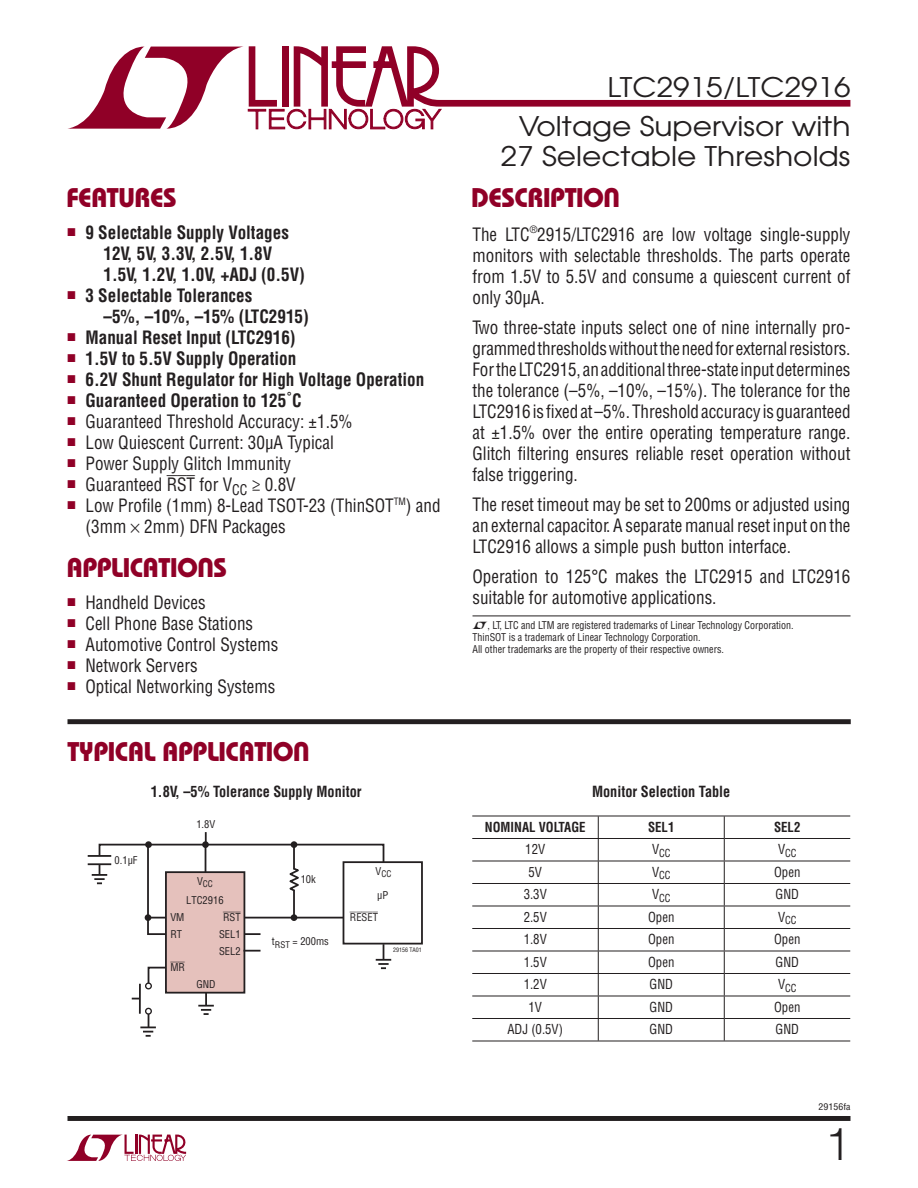
<style>
.page{position:relative;width:918px;height:1188px;background:#fff}
.page>*{position:absolute;margin:0;border:0;box-sizing:border-box;transform-origin:0 0}
.t1{font:300 45px "Helvetica";color:#231f20}
.t2{font:27px/30px "Avant Garde";color:#231f20;text-align:right;scale:1.1 1}
.t3{font:27px "Linear Bauhaus";letter-spacing:-.02em;color:#900027}
.t4{font:18px/21px "Linear Helv Cond";color:#231f20;text-align:justify;scale:.95 1}
.t5{font:700 18px/21px "Linear Helv Cond";color:#231f20;scale:.95 1}
.t6{font:700 15px "Linear Helv Cond";color:#231f20;scale:.95 1}
.t7{font:13.5px "Linear Helv Cond";color:#231f20;scale:.95 1}
.t8{font:700 13.5px "Linear Helv Cond";color:#231f20;scale:.95 1}
.t9{font:10.8px "Linear Helv Cond";color:#231f20;scale:.95 1}
.t10{font:10.5px/12px "Linear Helv Cond";color:#231f20;scale:.95 1}
.t11{font:10.5px/16.5px "Linear Helv Cond";color:#231f20}
.t12{font:10.5px "Linear Helv Cond Ovr";color:#231f20}
.t13{font:9px "Linear Helv Cond";color:#231f20;scale:1.1 1}
.t14{font:9px "Linear Helv Cond";color:#231f20}
.t15{font:6px "Linear Helv Cond";color:#231f20}
.s1{font-family:"Linear Helv Cond Ovr"}
</style>
<div class="page">
<svg style="left:67px;top:1135px;width:119px;height:26px"></svg>
<div style="left:68px;top:1116px;width:782px;height:5px;background:#231f20"></div>
<svg style="left:68px;top:46px;width:782px;height:83px"></svg>
<div style="left:68px;top:719px;width:783px;height:5px;background:#231f20"></div>
<hr style="left:472px;top:838px;width:252px;height:1px;background:#231f20">
<hr style="left:724px;top:838px;width:126px;height:1px;background:#231f20">
<hr style="left:472px;top:861px;width:252px;height:1px;background:#231f20">
<hr style="left:724px;top:861px;width:126px;height:1px;background:#231f20">
<hr style="left:472px;top:883px;width:252px;height:1px;background:#231f20">
<hr style="left:724px;top:883px;width:126px;height:1px;background:#231f20">
<hr style="left:472px;top:906px;width:252px;height:1px;background:#231f20">
<hr style="left:724px;top:906px;width:126px;height:1px;background:#231f20">
<hr style="left:472px;top:928px;width:252px;height:1px;background:#231f20">
<hr style="left:724px;top:928px;width:126px;height:1px;background:#231f20">
<hr style="left:472px;top:951px;width:252px;height:1px;background:#231f20">
<hr style="left:724px;top:951px;width:126px;height:1px;background:#231f20">
<hr style="left:472px;top:973px;width:252px;height:1px;background:#231f20">
<hr style="left:724px;top:973px;width:126px;height:1px;background:#231f20">
<hr style="left:472px;top:996px;width:252px;height:1px;background:#231f20">
<hr style="left:724px;top:996px;width:126px;height:1px;background:#231f20">
<hr style="left:472px;top:1018px;width:252px;height:1px;background:#231f20">
<svg style="left:598px;top:817px;width:1px;height:224px"></svg>
<hr style="left:724px;top:1018px;width:126px;height:1px;background:#231f20">
<svg style="left:724px;top:817px;width:1px;height:224px"></svg>
<hr style="left:472px;top:816px;width:378px;height:1px;background:#231f20">
<hr style="left:472px;top:1041px;width:378px;height:1px;background:#231f20">
<hr style="left:473px;top:616px;width:378px;height:1px;background:#231f20">
<div style="left:166px;top:872px;width:78px;height:121px;background:#e5c1bc"></div>
<div style="left:165px;top:871px;width:80px;height:123px;border:2px solid #231f20"></div>
<div style="left:343px;top:861px;width:80px;height:84px;border:2px solid #231f20"></div>
<svg style="left:244px;top:950px;width:17px;height:2px"></svg>
<svg style="left:198px;top:993px;width:16px;height:22px"></svg>
<svg style="left:376px;top:944px;width:15px;height:25px"></svg>
<hr style="left:88px;top:855px;width:23px;height:2px;background:#231f20">
<hr style="left:88px;top:863px;width:23px;height:2px;background:#231f20">
<svg style="left:132px;top:966px;width:36px;height:71px"></svg>
<svg style="left:92px;top:832px;width:293px;height:104px"></svg>
<h2 class="t3" style="left:67px;top:187px;width:112px">FEATURES</h2>
<p class="t5" style="left:103px;top:225px;width:214px;text-indent:-36px"><sup>■</sup> 9 Selectable Supply Voltages<br>12V, 5V, 3.3V, 2.5V, 1.8V<br>1.5V, 1.2V, 1.0V, +ADJ (0.5V)</p>
<p class="t5" style="left:103px;top:288px;width:218px;text-indent:-36px"><sup>■</sup> 3 Selectable Tolerances<br>–5%, –10%, –15% (LTC2915)</p>
<p class="t5" style="left:68px;top:330px;width:242px"><sup>■</sup> Manual Reset Input (LTC2916)</p>
<p class="t5" style="left:68px;top:351px;width:242px"><sup>■</sup> 1.5V to 5.5V Supply Operation</p>
<p class="t5" style="left:68px;top:372px;width:377px"><sup>■</sup> 6.2V Shunt Regulator for High Voltage Operation</p>
<p class="t5" style="left:68px;top:393px;width:248px"><sup>■</sup> Guaranteed Operation to 125˚C</p>
<p class="t4" style="left:68px;top:414px;width:302px"><sup>■</sup> Guaranteed Threshold Accuracy: ±1.5%</p>
<p class="t4" style="left:68px;top:435px;width:282px"><sup>■</sup> Low Quiescent Current: 30μA Typical</p>
<p class="t4" style="left:68px;top:456px;width:237px"><sup>■</sup> Power Supply Glitch Immunity</p>
<p class="t4" style="left:68px;top:477px;width:242px"><sup>■</sup> Guaranteed <span class="s1">RST</span> for V<sub>CC</sub> ≥ 0.8V</p>
<p class="t4" style="left:86px;top:498px;width:375px;text-indent:-18px"><sup>■</sup> Low Profile (1mm) 8-Lead TSOT-23 (ThinSOT<sup>TM</sup>) and (3mm 2mm) DFN Packages</p>
<h2 class="t3" style="left:66px;top:558px;width:162px">APPLICATIONS</h2>
<p class="t4" style="left:68px;top:594px;width:147px"><sup>■</sup> Handheld Devices</p>
<p class="t4" style="left:68px;top:615px;width:197px"><sup>■</sup> Cell Phone Base Stations</p>
<p class="t4" style="left:68px;top:636px;width:223px"><sup>■</sup> Automotive Control Systems</p>
<p class="t4" style="left:68px;top:657px;width:139px"><sup>■</sup> Network Servers</p>
<p class="t4" style="left:68px;top:678px;width:220px"><sup>■</sup> Optical Networking Systems</p>
<h2 class="t3" style="left:68px;top:742px;width:244px">TYPICAL APPLICATION</h2>
<p class="t6" style="left:151px;top:786px;width:223px">1.8V, –5% Tolerance Supply Monitor</p>
<p class="t11" style="left:115px;top:853px;width:25px">0.1μF</p>
<p class="t11" style="left:196px;top:818px;width:20px">1.8V</p>
<p class="t14" style="left:197px;top:881px;width:17px"><sup>V</sup>CC</p>
<p class="t11" style="left:301px;top:873px;width:17px">10k</p>
<p class="t14" style="left:376px;top:871px;width:17px"><sup>V</sup>CC</p>
<p class="t11" style="left:186px;top:893px;width:39px">LTC2916</p>
<p class="t11" style="left:377px;top:888px;width:13px">μP</p>
<p class="t12" style="left:223px;top:911px;width:19px">RST</p>
<p class="t12" style="left:350px;top:911px;width:30px">RESET</p>
<p class="t11" style="left:170px;top:911px;width:16px">VM</p>
<p class="t11" style="left:170px;top:927px;width:13px">RT</p>
<p class="t11" style="left:219px;top:927px;width:23px">SEL1<br>SEL2</p>
<p class="t12" style="left:170px;top:961px;width:16px">MR</p>
<p class="t11" style="left:196px;top:977px;width:21px">GND</p>
<p class="t11" style="left:272px;top:935px;width:59px">t<sub>RST</sub> = 200ms</p>
<p class="t15" style="left:393px;top:948px;width:30px">29156 TA01</p>
<h2 class="t2" style="left:608px;top:75px;width:222px">LTC2915/LTC2916</h2>
<h2 class="t2" style="left:501px;top:114px;width:319px">Voltage Supervisor with<br>27 Selectable Thresholds</h2>
<h2 class="t3" style="left:471px;top:187px;width:151px">DESCRIPTION</h2>
<p class="t4" style="left:472px;top:226px;width:399px">The LTC<sup>®</sup>2915/LTC2916 are low voltage single-supply monitors with selectable thresholds. The parts operate from 1.5V to 5.5V and consume a quiescent current of only 30μA.</p>
<p class="t4" style="left:473px;top:319px;width:400px">Two three-state inputs select one of nine internally pro&shy;grammed thresholds without the need for external resistors.<br>For the LTC2915, an additional three-state input determines the tolerance (–5%, –10%, –15%). The tolerance for the LTC2916 is fixed at –5%. Threshold accuracy is guaranteed at ±1.5% over the entire operating temperature range.<br>Glitch filtering ensures reliable reset operation without false triggering.</p>
<p class="t4" style="left:473px;top:496px;width:399px">The reset timeout may be set to 200ms or adjusted using an external capacitor. A separate manual reset input on the LTC2916 allows a simple push button interface.</p>
<p class="t4" style="left:473px;top:568px;width:399px">Operation to 125°C makes the LTC2915 and LTC2916 suitable for automotive applications.</p>
<p class="t10" style="left:473px;top:621px;width:340px;text-indent:15px">, LT, LTC and LTM are registered trademarks of Linear Technology Corporation.<br>ThinSOT is a trademark of Linear Technology Corporation.<br>All other trademarks are the property of their respective owners.</p>
<p class="t6" style="left:592px;top:786px;width:147px">Monitor Selection Table</p>
<p class="t8" style="left:485px;top:822px;width:107px">NOMINAL VOLTAGE</p>
<p class="t8" style="left:648px;top:822px;width:29px">SEL1</p>
<p class="t8" style="left:774px;top:822px;width:29px">SEL2</p>
<p class="t7" style="left:525px;top:845px;width:23px">12V</p>
<p class="t9" style="left:652px;top:849px;width:21px"><sup>V</sup>CC</p>
<p class="t9" style="left:778px;top:849px;width:21px"><sup>V</sup>CC</p>
<p class="t7" style="left:529px;top:867px;width:16px">5V</p>
<p class="t9" style="left:652px;top:872px;width:21px"><sup>V</sup>CC</p>
<p class="t7" style="left:774px;top:867px;width:29px">Open</p>
<p class="t7" style="left:524px;top:890px;width:26px">3.3V</p>
<p class="t9" style="left:652px;top:894px;width:21px"><sup>V</sup>CC</p>
<p class="t7" style="left:776px;top:890px;width:26px">GND</p>
<p class="t7" style="left:524px;top:912px;width:26px">2.5V</p>
<p class="t7" style="left:648px;top:912px;width:29px">Open</p>
<p class="t9" style="left:778px;top:917px;width:21px"><sup>V</sup>CC</p>
<p class="t7" style="left:524px;top:935px;width:26px">1.8V</p>
<p class="t7" style="left:648px;top:935px;width:29px">Open</p>
<p class="t7" style="left:774px;top:935px;width:29px">Open</p>
<p class="t7" style="left:524px;top:957px;width:26px">1.5V</p>
<p class="t7" style="left:648px;top:957px;width:29px">Open</p>
<p class="t7" style="left:776px;top:957px;width:26px">GND</p>
<p class="t7" style="left:524px;top:980px;width:26px">1.2V</p>
<p class="t7" style="left:650px;top:980px;width:26px">GND</p>
<p class="t9" style="left:778px;top:984px;width:21px"><sup>V</sup>CC</p>
<p class="t7" style="left:529px;top:1002px;width:16px">1V</p>
<p class="t7" style="left:650px;top:1002px;width:26px">GND</p>
<p class="t7" style="left:774px;top:1002px;width:29px">Open</p>
<p class="t7" style="left:507px;top:1025px;width:60px">ADJ (0.5V)</p>
<p class="t7" style="left:650px;top:1025px;width:26px">GND</p>
<p class="t7" style="left:776px;top:1025px;width:26px">GND</p>
<p class="t13" style="left:819px;top:1104px;width:30px">29156fa</p>
<h1 class="t1" style="left:825px;top:1128px;width:27px">1</h1>
</div>
